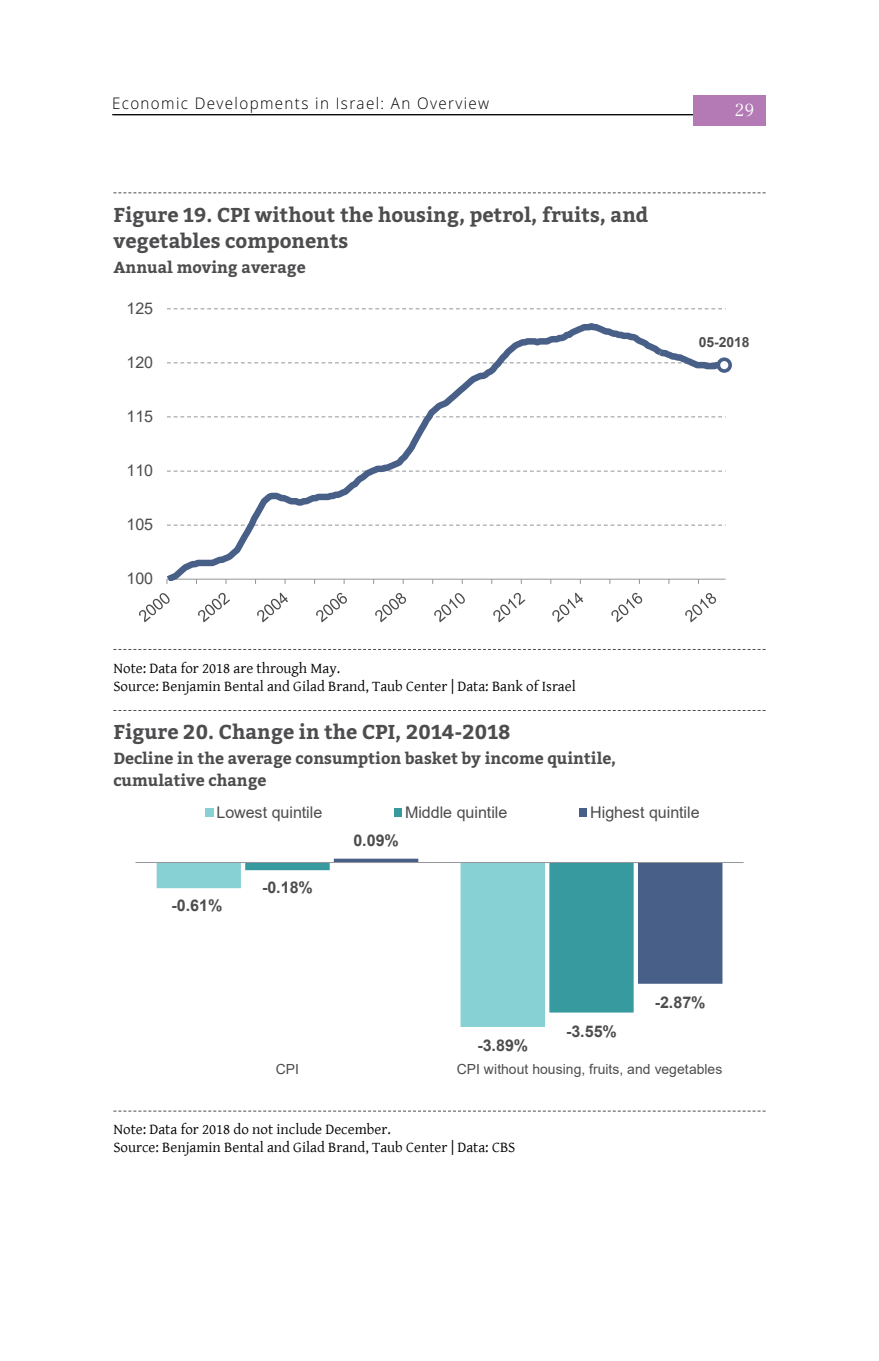
<style>
.page{position:relative;width:879px;height:1361px;background:#fff}
.page>*{position:absolute;margin:0;border:0;box-sizing:border-box;transform-origin:0 0}
.Figure_title{font:700 20px/26px "Bitter";color:#4d4d4f}
.t1{font:300 18px "Frank Ruhl Libre";color:#fff}
.Figure_subtitle{font:700 16px/22px "Bitter";color:#4d4d4f}
.t2{font:16px "Arial";letter-spacing:-.005em;color:#4d4d4f}
.t3{font:300 16px "Open Sans Hebrew";letter-spacing:.09em;color:#000;scale:.95 1}
.t4{font:700 16px "Arial";letter-spacing:-.005em;color:#4d4d4f}
.Data_and_source_seco{font:15px "Gentium Basic";color:#000}
.Data_and_source{font:15px "Gentium Basic";color:#000}
.t5{font:14px "Arial";color:#4d4d4f}
.t6{font:700 14px "Arial";letter-spacing:-.005em;color:#4d4d4f}
</style>
<div class="page">
<svg style="left:113px;top:192px;width:652px;height:1px"></svg>
<svg style="left:113px;top:649px;width:652px;height:1px"></svg>
<svg style="left:113px;top:710px;width:652px;height:1px"></svg>
<svg style="left:113px;top:1110px;width:652px;height:1px"></svg>
<svg style="left:671px;top:525px;width:51px;height:1px"></svg>
<svg style="left:671px;top:471px;width:51px;height:1px"></svg>
<svg style="left:671px;top:416px;width:51px;height:1px"></svg>
<svg style="left:167px;top:308px;width:555px;height:1px"></svg>
<hr style="left:167px;top:579px;width:558px;height:1px;background:#939598">
<svg style="left:167px;top:323px;width:502px;height:257px"></svg>
<svg style="left:167px;top:344px;width:550px;height:28px"></svg>
<div style="left:716px;top:357px;width:16px;height:16px;border:4px solid #485f88;border-radius:50%"></div>
<svg style="left:139px;top:593px;width:31px;height:29px"></svg>
<svg style="left:198px;top:593px;width:32px;height:29px"></svg>
<svg style="left:257px;top:592px;width:31px;height:30px"></svg>
<svg style="left:316px;top:593px;width:31px;height:29px"></svg>
<svg style="left:375px;top:593px;width:31px;height:29px"></svg>
<svg style="left:434px;top:593px;width:31px;height:29px"></svg>
<svg style="left:493px;top:593px;width:32px;height:29px"></svg>
<svg style="left:552px;top:592px;width:31px;height:30px"></svg>
<svg style="left:611px;top:593px;width:31px;height:29px"></svg>
<svg style="left:685px;top:593px;width:31px;height:29px"></svg>
<svg style="left:157px;top:863px;width:388px;height:164px"></svg>
<svg style="left:245px;top:863px;width:388px;height:149px"></svg>
<svg style="left:334px;top:858px;width:388px;height:125px"></svg>
<hr style="left:135px;top:862px;width:608px;height:1px;background:#939598">
<div style="left:165px;top:893px;width:63px;height:24px;background:#fff"></div>
<div style="left:205px;top:809px;width:8px;height:8px;background:#87d1d5"></div>
<div style="left:394px;top:809px;width:8px;height:8px;background:#379a9f"></div>
<div style="left:579px;top:809px;width:8px;height:8px;background:#485f88"></div>
<hr style="left:112px;top:114px;width:620px;height:1px;background:#000">
<div style="left:693px;top:95px;width:72px;height:31px;background:#b37ab5"></div>
<p class="t3" style="left:112px;top:94px;width:398px">Economic Developments in Israel: An Overview</p>
<p class="t1" style="left:735px;top:99px;width:21px">29</p>
<p class="Figure_title" style="left:113px;top:202px;width:536px">Figure 19. CPI without the housing, petrol, fruits, and vegetables components</p>
<p class="Figure_subtitle" style="left:113px;top:256px;width:194px">Annual moving average</p>
<p class="t2" style="left:126px;top:297px;width:28px">125</p>
<p class="t2" style="left:126px;top:351px;width:28px">120</p>
<p class="t2" style="left:126px;top:405px;width:28px">115</p>
<p class="t2" style="left:126px;top:459px;width:28px">110</p>
<p class="t2" style="left:126px;top:513px;width:28px">105</p>
<p class="t2" style="left:126px;top:567px;width:28px">100</p>
<p class="Data_and_source" style="left:113px;top:657px;width:228px">Note: Data for 2018 are through May.</p>
<p class="Data_and_source_seco" style="left:113px;top:675px;width:464px">Source: Benjamin Bental and Gilad Brand, Taub Center | Data: Bank of Israel</p>
<p class="Figure_title" style="left:113px;top:719px;width:398px">Figure 20. Change in the CPI, 2014-2018</p>
<p class="Figure_subtitle" style="left:113px;top:747px;width:504px">Decline in the average consumption basket by income quintile, cumulative change</p>
<p class="t6" style="left:699px;top:332px;width:52px">05-2018</p>
<p class="t2" style="left:216px;top:801px;width:107px">Lowest quintile</p>
<p class="t2" style="left:405px;top:801px;width:104px">Middle quintile</p>
<p class="t2" style="left:590px;top:801px;width:111px">Highest quintile</p>
<p class="t4" style="left:172px;top:894px;width:52px">-0.61%</p>
<p class="t4" style="left:262px;top:876px;width:52px">-0.18%</p>
<p class="t4" style="left:353px;top:829px;width:47px">0.09%</p>
<p class="t4" style="left:477px;top:1034px;width:52px">-3.89%</p>
<p class="t4" style="left:566px;top:1019px;width:52px">-3.55%</p>
<p class="t4" style="left:655px;top:991px;width:52px">-2.87%</p>
<p class="t5" style="left:276px;top:1059px;width:25px">CPI</p>
<p class="t5" style="left:457px;top:1059px;width:267px">CPI without housing, fruits, and vegetables</p>
<p class="Data_and_source" style="left:113px;top:1118px;width:279px">Note: Data for 2018 do not include December.</p>
<p class="Data_and_source_seco" style="left:113px;top:1136px;width:403px">Source: Benjamin Bental and Gilad Brand, Taub Center | Data: CBS</p>
</div>
